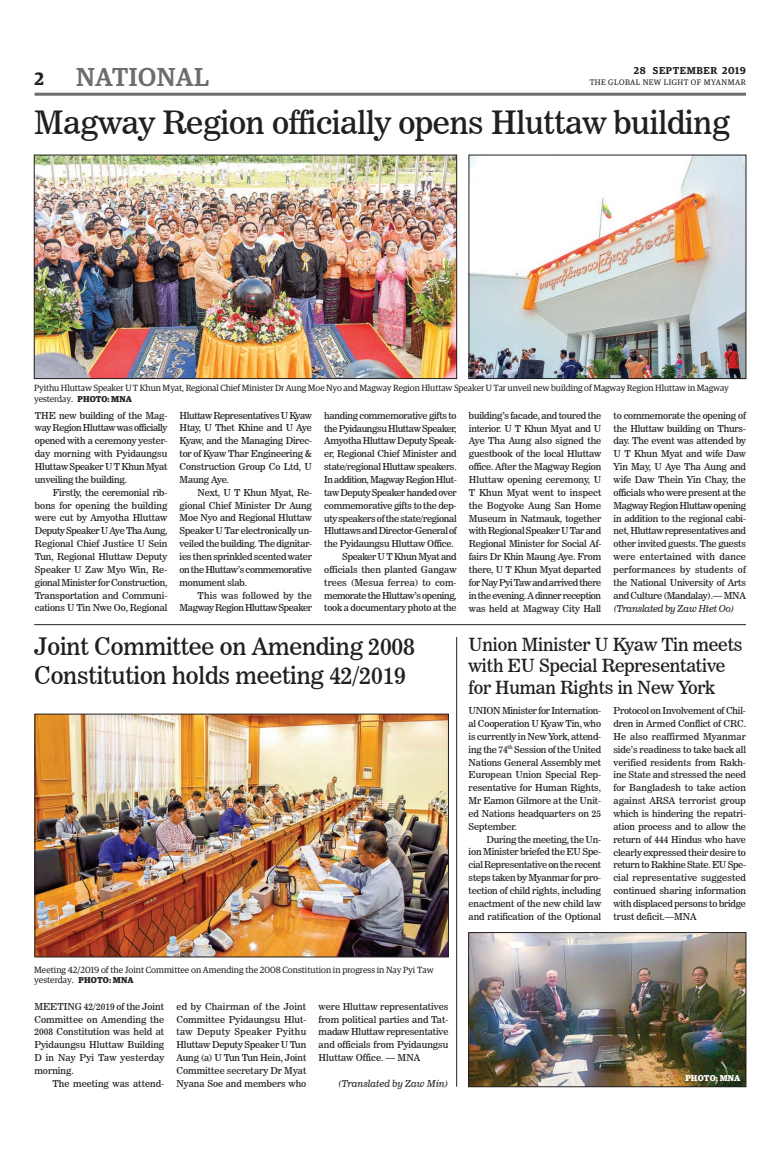
<style>
.page{position:relative;width:773px;height:1152px;background:#fff}
.page>*{position:absolute;margin:0;border:0;box-sizing:border-box;transform-origin:0 0}
.t1{font:32px "News 706 BT Roman C";letter-spacing:-.01em;color:#231f20}
.t2{font:500 26px "Guardian Egyp";letter-spacing:.02em;color:#6c6d70}
.t3{font:24px/28.8px "News 706 BT Roman C";letter-spacing:-.01em;color:#231f20}
.t4{font:18px/21.6px "News 706 BT Roman C";letter-spacing:-.01em;color:#231f20}
.t5{font:600 18px "Guardian Egyp";color:#231f20}
.t6{font:600 10px "Guardian Egyp";letter-spacing:.06em;color:#231f20}
.t7{font:9.5px/12.9px "News 706 BT Roman C";letter-spacing:-.02em;color:#231f20;text-align:justify}
.t8{font:9.5px/12.9px "News 706 BT Roman C";letter-spacing:-.04em;color:#231f20;text-align:right}
.t9{font:9.5px "News 706 BT Roman C";letter-spacing:.005em;color:#231f20}
.t10{font:9.5px "News 706 BT Roman C";color:#231f20}
.t11{font:9.5px "News 706 BT Italic C";letter-spacing:-.02em;color:#231f20}
.t12{font:9.5px "News 706 BT Italic C";color:#231f20}
.t13{font:9px/10.8px "Guardian Egyp";letter-spacing:-.01em;color:#231f20}
.t14{font:700 8.5px "Guardian Egyp";letter-spacing:.02em;color:#fff}
.t15{font:8px "Guardian Egyp";letter-spacing:.06em;color:#231f20}
.s1{font-weight:700;font-size:8.5px}
</style>
<div class="page">
<hr style="left:35px;top:93px;width:711px;height:3px;background:#6c6d70">
<img style="left:37px;top:716px;width:409px;height:239px">
<div style="left:35px;top:714px;width:413px;height:243px;border:1px solid #231f20"></div>
<hr style="left:34px;top:624px;width:712px;height:1px;background:#231f20">
<img style="left:470px;top:934px;width:274px;height:151px">
<div style="left:468px;top:932px;width:278px;height:155px;border:1px solid #231f20"></div>
<hr style="left:456px;top:637px;width:1px;height:450px;background:#231f20">
<img style="left:471px;top:157px;width:273px;height:220px">
<div style="left:469px;top:155px;width:277px;height:224px;border:1px solid #231f20"></div>
<img style="left:36px;top:157px;width:419px;height:220px">
<div style="left:34px;top:155px;width:423px;height:224px;border:1px solid #231f20"></div>
<h3 class="t5" style="left:35px;top:65px;width:11px">2</h3>
<p class="t6" style="left:633px;top:63px;width:114px">28 SEPTEMBER 2019</p>
<h2 class="t2" style="left:76px;top:59px;width:134px">NATIONAL</h2>
<p class="t15" style="left:589px;top:77px;width:158px">THE GLOBAL NEW LIGHT OF MYANMAR</p>
<h1 class="t1" style="left:34px;top:104px;width:697px">Magway Region officially opens Hluttaw building</h1>
<p class="t13" style="left:34px;top:382px;width:696px">Pyithu Hluttaw Speaker U T Khun Myat, Regional Chief Minister Dr Aung Moe Nyo and Magway Region Hluttaw Speaker U Tar unveil new building of Magway Region Hluttaw in Magway yesterday. <span class="s1">PHOTO: MNA</span></p>
<p class="t7" style="left:35px;top:409px;width:134px">THE new building of the Mag&shy;way Region Hluttaw was officially opened with a ceremony yester&shy;day morning with Pyidaungsu Hluttaw Speaker U T Khun Myat unveiling the building.</p>
<p class="t7" style="left:35px;top:486px;width:134px;text-indent:18px">Firstly, the ceremonial rib&shy;bons for opening the building were cut by Amyotha Hluttaw Deputy Speaker U Aye Tha Aung, Regional Chief Justice U Sein Tun, Regional Hluttaw Deputy Speaker U Zaw Myo Win, Re&shy;gional Minister for Construction, Transportation and Communi&shy;cations U Tin Nwe Oo, Regional</p>
<p class="t7" style="left:180px;top:409px;width:134px">Hluttaw Representatives U Kyaw Htay, U Thet Khine and U Aye Kyaw, and the Managing Direc&shy;tor of Kyaw Thar Engineering &amp; Construction Group Co Ltd, U Maung Aye.</p>
<p class="t7" style="left:180px;top:486px;width:134px;text-indent:18px">Next, U T Khun Myat, Re&shy;gional Chief Minister Dr Aung Moe Nyo and Regional Hluttaw Speaker U Tar electronically un&shy;veiled the building. The dignitar&shy;ies then sprinkled scented water on the Hluttaw’s commemorative monument slab.</p>
<p class="t8" style="left:180px;top:589px;width:134px">This was followed by the<br>Magway Region Hluttaw Speaker</p>
<p class="t7" style="left:324px;top:409px;width:134px">handing commemorative gifts to</p>
<p class="t7" style="left:324px;top:422px;width:134px">the Pyidaungsu Hluttaw Speaker,</p>
<p class="t7" style="left:324px;top:434px;width:134px">Amyotha Hluttaw Deputy Speak-</p>
<p class="t7" style="left:324px;top:447px;width:134px">er, Regional Chief Minister and</p>
<p class="t7" style="left:324px;top:460px;width:134px">state/regional Hluttaw speakers.</p>
<p class="t8" style="left:324px;top:473px;width:134px">In addition, Magway Region Hlut-</p>
<p class="t7" style="left:324px;top:486px;width:134px">taw Deputy Speaker handed over</p>
<p class="t7" style="left:324px;top:499px;width:134px">commemorative gifts to the dep-</p>
<p class="t7" style="left:324px;top:512px;width:134px">uty speakers of the state/regional</p>
<p class="t8" style="left:324px;top:524px;width:134px">Hluttaws and Director-General of</p>
<p class="t7" style="left:324px;top:537px;width:131px">the Pyidaungsu Hluttaw Office.</p>
<p class="t7" style="left:342px;top:550px;width:116px">Speaker U T Khun Myat and</p>
<p class="t10" style="left:324px;top:564px;width:134px">officials then planted Gangaw</p>
<p class="t9" style="left:324px;top:577px;width:134px">trees (Mesua ferrea) to com-</p>
<p class="t8" style="left:324px;top:589px;width:134px">memorate the Hluttaw’s opening,</p>
<p class="t7" style="left:324px;top:602px;width:134px">took a documentary photo at the</p>
<h3 class="t3" style="left:34px;top:632px;width:382px">Joint Committee on Amending 2008<br>Constitution holds meeting 42/2019</h3>
<p class="t7" style="left:469px;top:409px;width:134px">building’s facade, and toured the interior. U T Khun Myat and U Aye Tha Aung also signed the guestbook of the local Hluttaw office. After the Magway Region Hluttaw opening ceremony, U T Khun Myat went to inspect the Bogyoke Aung San Home Museum in Natmauk, together with Regional Speaker U Tar and Regional Minister for Social Af&shy;fairs Dr Khin Maung Aye. From there, U T Khun Myat departed for Nay Pyi Taw and arrived there in the evening. A dinner reception was held at Magway City Hall</p>
<p class="t7" style="left:613px;top:409px;width:134px">to commemorate the opening of the Hluttaw building on Thurs&shy;day. The event was attended by U T Khun Myat and wife Daw Yin May, U Aye Tha Aung and wife Daw Thein Yin Chay, the officials who were present at the Magway Region Hluttaw opening in addition to the regional cabi&shy;net, Hluttaw representatives and other invited guests. The guests were entertained with dance performances by students of the National University of Arts and Culture (Mandalay).— MNA</p>
<p class="t11" style="left:613px;top:603px;width:122px">(Translated by Zaw Htet Oo)</p>
<h3 class="t4" style="left:468px;top:633px;width:275px">Union Minister U Kyaw Tin meets with EU Special Representative for Human Rights in New York</h3>
<p class="t7" style="left:468px;top:704px;width:134px">UNION Minister for Internation&shy;al Cooperation U Kyaw Tin, who is currently in New York, attend&shy;ing the 74<sup>th</sup> Session of the United Nations General Assembly met European Union Special Rep&shy;resentative for Human Rights, Mr Eamon Gilmore at the Unit&shy;ed Nations headquarters on 25<br>September.</p>
<p class="t7" style="left:468px;top:833px;width:134px;text-indent:18px">During the meeting, the Un&shy;ion Minister briefed the EU Spe&shy;cial Representative on the recent steps taken by Myanmar for pro&shy;tection of child rights, including enactment of the new child law and ratification of the Optional</p>
<p class="t7" style="left:613px;top:704px;width:134px">Protocol on Involvement of Chil&shy;dren in Armed Conflict of CRC.<br>He also reaffirmed Myanmar side’s readiness to take back all verified residents from Rakh&shy;ine State and stressed the need for Bangladesh to take action against ARSA terrorist group which is hindering the repatri&shy;ation process and to allow the return of 444 Hindus who have clearly expressed their desire to return to Rakhine State. EU Spe&shy;cial representative suggested continued sharing information with displaced persons to bridge trust deficit.—MNA</p>
<p class="t13" style="left:34px;top:964px;width:401px">Meeting 42/2019 of the Joint Committee on Amending the 2008 Constitution in progress in Nay Pyi Taw yesterday. <span class="s1">PHOTO: MNA</span></p>
<p class="t7" style="left:34px;top:1000px;width:131px">MEETING 42/2019 of the Joint Committee on Amending the 2008 Constitution was held at Pyidaungsu Hluttaw Building D in Nay Pyi Taw yesterday morning.</p>
<p class="t9" style="left:52px;top:1078px;width:113px">The meeting was attend-</p>
<p class="t7" style="left:176px;top:1000px;width:131px">ed by Chairman of the Joint Committee Pyidaungsu Hlut&shy;taw Deputy Speaker Pyithu Hluttaw Deputy Speaker U Tun Aung (a) U Tun Tun Hein, Joint Committee secretary Dr Myat Nyana Soe and members who</p>
<p class="t7" style="left:318px;top:1000px;width:131px">were Hluttaw representatives from political parties and Tat&shy;madaw Hluttaw representative and officials from Pyidaungsu Hluttaw Office. — MNA</p>
<p class="t12" style="left:338px;top:1078px;width:112px">(Translated by Zaw Min)</p>
<p class="t14" style="left:685px;top:1072px;width:57px">PHOTO: MNA</p>
</div>
